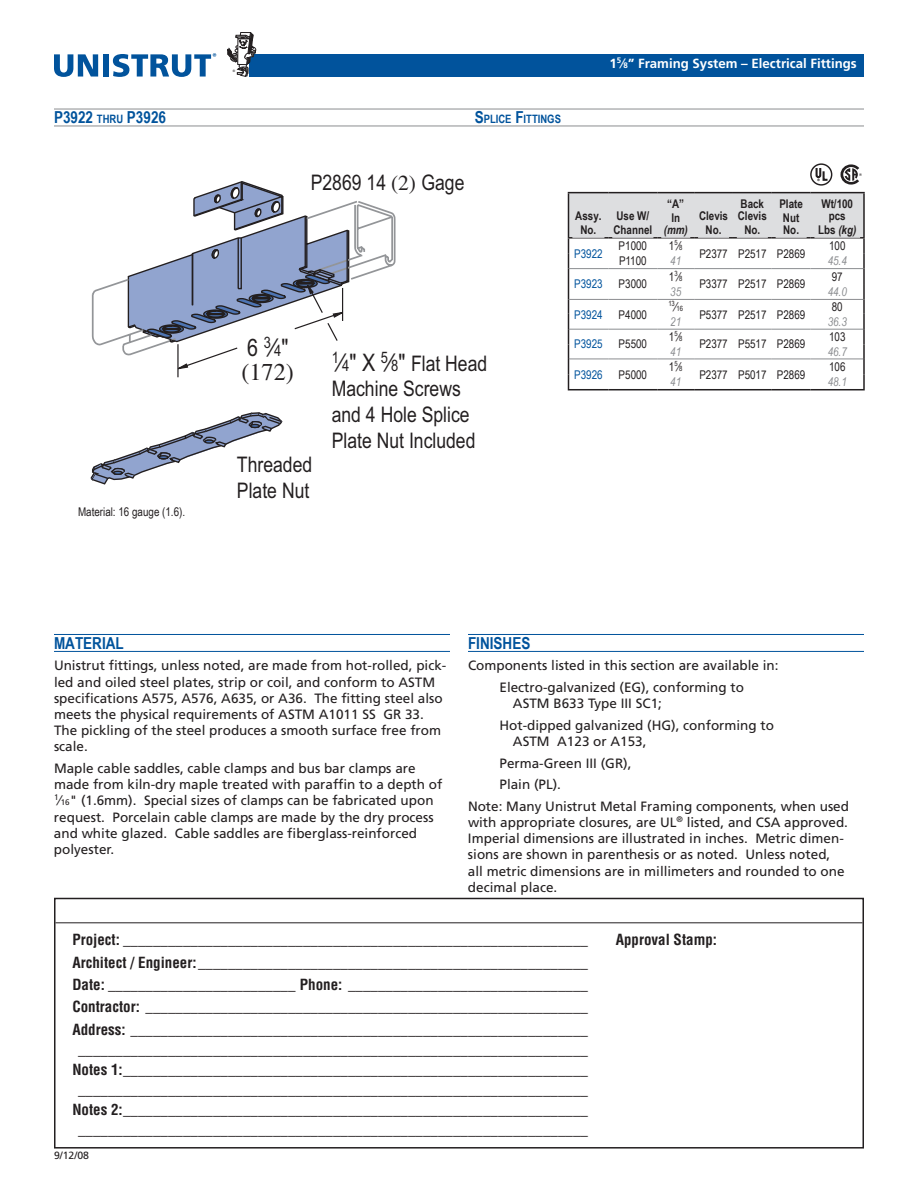
<style>
.page{position:relative;width:918px;height:1188px;background:#fff}
.page>*{position:absolute;margin:0;border:0;box-sizing:border-box;transform-origin:0 0}
.t1{font:24.15px "Arial Narrow";color:#231f20}
.t2{font:24.15px "Times";color:#231f20}
.t3{font:21.45px/25.8px "Arial Narrow";color:#231f20}
.t4{font:700 16.5px "Arial Narrow";color:#01539c}
.t5{font:700 16.5px "Arial Narrow";color:#01539c}
.t6{font:700 condensed 15px/20.2px "Helvetica";color:#231f20;text-align:justify}
.t7{font:13.5px/16.2px "Frutiger";color:#231f20}
.t8{font:700 13.2px "Frutiger";color:#fff}
.t9{font:12px "Arial Narrow";color:#231f20}
.t10{font:700 12px/14.1px "Arial Narrow";color:#231f20;text-align:center}
.t11{font:italic 12px "Arial Narrow";color:#8b8d90}
.t12{font:12px "Arial Narrow";color:#01539c}
.t13{font:italic 700 12px "Arial Narrow";color:#231f20}
.t14{font:700 11.55px "Arial Narrow";color:#01539c}
.t15{font:10.5px "Frutiger";color:#231f20}
.t16{font:7.2px "Arial Narrow";color:#231f20}
.t17{font:3.15px "Helvetica";color:#231f20}
.s1{font-size:11.55px}
.s2{font-size:16.5px}
.s3{font-size:7.95px}
.s4{font-family:"Times"}
.s5{font-size:15.9px}
.s6{font-size:24.15px}
.s7{font-style:normal}
.s8{font-size:7.2px}
.s9{font-size:12px}
.s10{font-size:8.1px}
</style>
<div class="page">
<hr style="left:56px;top:923px;width:806px;height:1px;background:#231f20">
<div style="left:54px;top:898px;width:810px;height:251px;border:2px solid #231f20"></div>
<svg style="left:54px;top:54px;width:44px;height:23px"></svg>
<div style="left:103px;top:54px;width:6px;height:23px;background:#01539c"></div>
<svg style="left:113px;top:53px;width:103px;height:24px"></svg>
<div style="left:249px;top:54px;width:615px;height:22px;background:#01539c"></div>
<svg style="left:227px;top:32px;width:31px;height:45px"></svg>
<hr style="left:54px;top:634px;width:396px;height:1px;background:#01539c">
<hr style="left:54px;top:651px;width:396px;height:1px;background:#01539c">
<hr style="left:468px;top:634px;width:396px;height:1px;background:#01539c">
<hr style="left:468px;top:651px;width:396px;height:1px;background:#01539c">
<svg style="left:350px;top:201px;width:46px;height:79px"></svg>
<svg style="left:91px;top:181px;width:259px;height:304px"></svg>
<hr style="left:54px;top:109px;width:810px;height:1px;background:#8b8d90">
<hr style="left:54px;top:126px;width:810px;height:1px;background:#8b8d90">
<hr style="left:568px;top:192px;width:40px;height:1px;background:#231f20">
<hr style="left:608px;top:192px;width:49px;height:1px;background:#231f20">
<hr style="left:657px;top:192px;width:37px;height:1px;background:#231f20">
<hr style="left:694px;top:192px;width:39px;height:1px;background:#231f20">
<hr style="left:733px;top:192px;width:39px;height:1px;background:#231f20">
<hr style="left:772px;top:192px;width:39px;height:1px;background:#231f20">
<hr style="left:811px;top:192px;width:54px;height:1px;background:#231f20">
<hr style="left:568px;top:389px;width:40px;height:1px;background:#231f20">
<hr style="left:608px;top:389px;width:49px;height:1px;background:#231f20">
<hr style="left:657px;top:389px;width:37px;height:1px;background:#231f20">
<hr style="left:694px;top:389px;width:39px;height:1px;background:#231f20">
<hr style="left:733px;top:389px;width:39px;height:1px;background:#231f20">
<hr style="left:772px;top:389px;width:39px;height:1px;background:#231f20">
<hr style="left:811px;top:389px;width:54px;height:1px;background:#231f20">
<svg style="left:568px;top:193px;width:297px;height:196px"></svg>
<hr style="left:698px;top:223px;width:31px;height:1px;background:#dddee0">
<hr style="left:698px;top:237px;width:31px;height:1px;background:#dddee0">
<hr style="left:737px;top:223px;width:31px;height:1px;background:#dddee0">
<hr style="left:737px;top:237px;width:31px;height:1px;background:#dddee0">
<hr style="left:776px;top:211px;width:31px;height:1px;background:#dddee0">
<hr style="left:776px;top:237px;width:31px;height:1px;background:#dddee0">
<hr style="left:814px;top:223px;width:46px;height:1px;background:#dddee0">
<hr style="left:814px;top:237px;width:46px;height:1px;background:#dddee0">
<div style="left:810px;top:163px;width:22px;height:23px;border:1px solid #231f20;border-radius:50%"></div>
<svg style="left:815px;top:166px;width:15px;height:16px"></svg>
<svg style="left:841px;top:164px;width:21px;height:21px"></svg>
<p class="t17" style="left:233px;top:69px;width:4px">®</p>
<p class="t5" style="left:54px;top:108px;width:114px">P3922 <span class="s1">THRU</span> P3926</p>
<p class="t14" style="left:475px;top:113px;width:81px"><span class="s2">S</span>PLICE <span class="s2">F</span>ITTINGS</p>
<p class="t8" style="left:610px;top:56px;width:249px">1<sup>5</sup>⁄<span class="s3">8</span>” Framing System – Electrical Fittings</p>
<h2 class="t3" style="left:311px;top:169px;width:155px">P2869 14 <span class="s4">(2)</span> Gage</h2>
<p class="t9" style="left:78px;top:505px;width:109px">Material: 16 gauge (1.6).</p>
<h1 class="t1" style="left:247px;top:334px;width:43px">6 <sup>3</sup>⁄<span class="s5">4</span>"</h1>
<h1 class="t2" style="left:241px;top:359px;width:54px">(172)</h1>
<h2 class="t3" style="left:237px;top:452px;width:77px">Threaded<br>Plate Nut</h2>
<h2 class="t3" style="left:332px;top:350px;width:157px"><sup>1</sup><span class="s6">⁄</span><span class="s5">4</span><span class="s6">" X</span> <sup>5</sup><span class="s6">⁄</span><span class="s5">8</span><span class="s6">"</span> Flat Head<br>Machine Screws and 4 Hole Splice<br>Plate Nut Included</h2>
<p class="t10" style="left:575px;top:208px;width:28px">Assy.<br>No.</p>
<p class="t10" style="left:613px;top:208px;width:40px;text-align:left">Use W/<br>Channel</p>
<p class="t10" style="left:667px;top:196px;width:18px">“A”<br>In</p>
<p class="t13" style="left:664px;top:223px;width:26px">(mm)</p>
<p class="t10" style="left:699px;top:208px;width:30px">Clevis<br>No.</p>
<p class="t10" style="left:738px;top:197px;width:30px;line-height:12px;text-align:left">Back<br>Clevis</p>
<p class="t10" style="left:744px;top:223px;width:17px">No.</p>
<p class="t10" style="left:779px;top:196px;width:25px;text-align:left">Plate<br>Nut</p>
<p class="t10" style="left:783px;top:223px;width:17px">No.</p>
<p class="t10" style="left:821px;top:197px;width:33px;line-height:12px">Wt/100 pcs</p>
<p class="t13" style="left:818px;top:223px;width:40px"><span class="s7">Lbs</span> (kg)</p>
<p class="t12" style="left:574px;top:247px;width:30px">P3922</p>
<p class="t9" style="left:619px;top:239px;width:30px">P1000</p>
<p class="t9" style="left:669px;top:239px;width:15px">1<sup>5</sup>⁄<span class="s8">8</span></p>
<p class="t9" style="left:829px;top:239px;width:18px">100</p>
<p class="t9" style="left:699px;top:247px;width:108px">P2377 P2517 P2869</p>
<p class="t9" style="left:619px;top:254px;width:29px">P1100</p>
<p class="t11" style="left:670px;top:254px;width:12px">41</p>
<p class="t11" style="left:828px;top:254px;width:21px">45.4</p>
<p class="t12" style="left:574px;top:277px;width:30px">P3923</p>
<p class="t9" style="left:619px;top:277px;width:30px">P3000</p>
<p class="t9" style="left:669px;top:270px;width:15px">1<sup>3</sup>⁄<span class="s8">8</span></p>
<p class="t9" style="left:832px;top:270px;width:12px">97</p>
<p class="t9" style="left:699px;top:277px;width:108px">P3377 P2517 P2869</p>
<p class="t11" style="left:670px;top:285px;width:12px">35</p>
<p class="t11" style="left:828px;top:285px;width:21px">44.0</p>
<p class="t12" style="left:574px;top:308px;width:30px">P3924</p>
<p class="t9" style="left:619px;top:308px;width:30px">P4000</p>
<p class="t16" style="left:668px;top:302px;width:16px">13<span class="s9">⁄</span>16</p>
<p class="t9" style="left:832px;top:300px;width:12px">80</p>
<p class="t9" style="left:699px;top:308px;width:108px">P5377 P2517 P2869</p>
<p class="t11" style="left:670px;top:315px;width:12px">21</p>
<p class="t11" style="left:828px;top:315px;width:21px">36.3</p>
<p class="t12" style="left:574px;top:337px;width:30px">P3925</p>
<p class="t9" style="left:619px;top:337px;width:30px">P5500</p>
<p class="t9" style="left:669px;top:330px;width:15px">1<sup>5</sup>⁄<span class="s8">8</span></p>
<p class="t9" style="left:829px;top:330px;width:18px">103</p>
<p class="t9" style="left:699px;top:337px;width:108px">P2377 P5517 P2869</p>
<p class="t11" style="left:670px;top:345px;width:12px">41</p>
<p class="t11" style="left:828px;top:345px;width:21px">46.7</p>
<p class="t12" style="left:574px;top:368px;width:30px">P3926</p>
<p class="t9" style="left:619px;top:368px;width:30px">P5000</p>
<p class="t9" style="left:669px;top:360px;width:15px">1<sup>5</sup>⁄<span class="s8">8</span></p>
<p class="t9" style="left:829px;top:360px;width:18px">106</p>
<p class="t9" style="left:699px;top:368px;width:108px">P2377 P5017 P2869</p>
<p class="t11" style="left:670px;top:375px;width:12px">41</p>
<p class="t11" style="left:828px;top:375px;width:21px">48.1</p>
<p class="t4" style="left:54px;top:634px;width:71px">Material</p>
<p class="t7" style="left:54px;top:658px;width:394px">Unistrut fittings, unless noted, are made from hot-rolled, pick&shy;led and oiled steel plates, strip or coil, and conform to ASTM specifications A575, A576, A635, or A36. The fitting steel also meets the physical requirements of ASTM A1011 SS GR 33.<br>The pickling of the steel produces a smooth surface free from scale.</p>
<p class="t7" style="left:54px;top:760px;width:390px">Maple cable saddles, cable clamps and bus bar clamps are made from kiln-dry maple treated with paraffin to a depth of <sup>1</sup>⁄<span class="s10">16</span>" (1.6mm). Special sizes of clamps can be fabricated upon request. Porcelain cable clamps are made by the dry process and white glazed. Cable saddles are fiberglass-reinforced polyester.</p>
<p class="t4" style="left:468px;top:634px;width:64px">Finishes</p>
<p class="t7" style="left:468px;top:655px;width:312px;line-height:21.6px;text-align:center">Components listed in this section are available in:<br>Electro-galvanized (EG), conforming to</p>
<p class="t7" style="left:499px;top:693px;width:276px;line-height:21.6px;text-indent:14px">ASTM B633 Type III SC1;<br>Hot-dipped galvanized (HG), conforming to</p>
<p class="t7" style="left:513px;top:733px;width:135px">ASTM A123 or A153,</p>
<p class="t7" style="left:499px;top:755px;width:134px">Perma-Green III (GR),</p>
<p class="t7" style="left:499px;top:776px;width:63px">Plain (PL).</p>
<p class="t7" style="left:468px;top:798px;width:383px">Note: Many Unistrut Metal Framing components, when used</p>
<p class="t7" style="left:468px;top:814px;width:382px">with appropriate closures, are UL<sup>®</sup> listed, and CSA approved.<br>Imperial dimensions are illustrated in inches. Metric dimen&shy;sions are shown in parenthesis or as noted. Unless noted, all metric dimensions are in millimeters and rounded to one decimal place.</p>
<p class="t6" style="left:72px;top:929px;width:517px">Project: ______________________________________________________________</p>
<p class="t6" style="left:616px;top:929px;width:103px">Approval Stamp:</p>
<p class="t6" style="left:72px;top:951px;width:517px;line-height:22.4px">Architect / Engineer:____________________________________________________ Date: _________________________ Phone: ________________________________ Contractor: ___________________________________________________________ Address: _____________________________________________________________</p>
<p class="t6" style="left:72px;top:1039px;width:517px;text-align:center">____________________________________________________________________ Notes 1:______________________________________________________________ ____________________________________________________________________ Notes 2:______________________________________________________________ ____________________________________________________________________</p>
<p class="t15" style="left:54px;top:1149px;width:37px">9/12/08</p>
</div>
